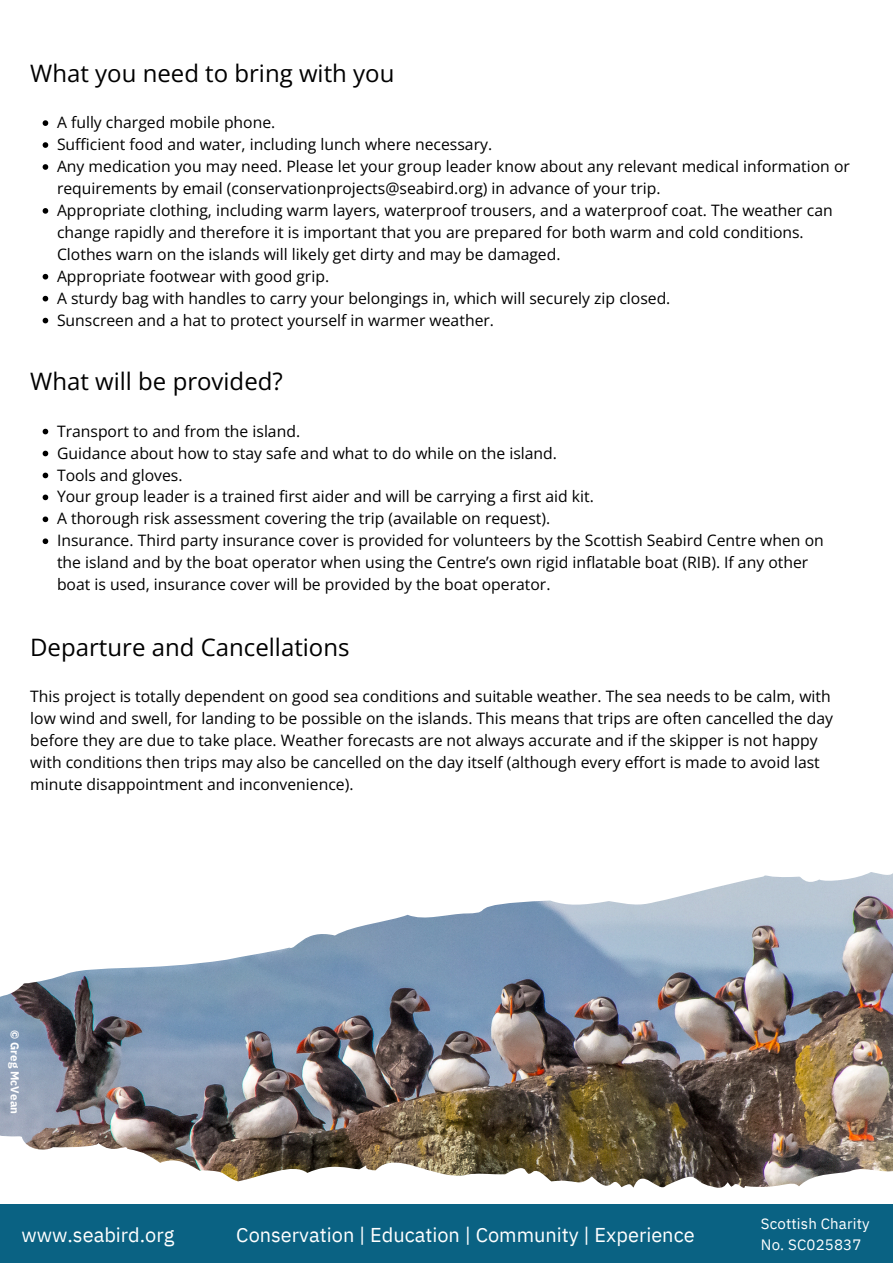
<style>
.page{position:relative;width:893px;height:1263px;background:#fff}
.page>*{position:absolute;margin:0;border:0;box-sizing:border-box;transform-origin:0 0}
.t1{font:24px "Open Sans";color:#000}
.t2{font:20.02px "IBM Plex Sans";color:#fff}
.t3{font:15.75px/21.9px "Open Sans";color:#000}
.t4{font:15px/20.9px "IBM Plex Sans";letter-spacing:.01em;color:#fff}
.t5{font:700 11.48px "IBM Plex Sans";letter-spacing:.01em;color:#fff}
</style>
<div class="page">
<div style="left:0;top:1204px;width:893px;height:59px;background:#0a6283"></div>
<svg style="left:43px;top:120px;width:5px;height:6px"></svg>
<svg style="left:43px;top:142px;width:5px;height:6px"></svg>
<svg style="left:43px;top:164px;width:5px;height:6px"></svg>
<svg style="left:43px;top:208px;width:5px;height:6px"></svg>
<svg style="left:43px;top:274px;width:5px;height:5px"></svg>
<svg style="left:43px;top:296px;width:5px;height:5px"></svg>
<svg style="left:43px;top:318px;width:5px;height:5px"></svg>
<svg style="left:43px;top:429px;width:5px;height:5px"></svg>
<svg style="left:43px;top:451px;width:5px;height:5px"></svg>
<svg style="left:43px;top:473px;width:5px;height:5px"></svg>
<svg style="left:43px;top:495px;width:5px;height:5px"></svg>
<svg style="left:43px;top:516px;width:5px;height:6px"></svg>
<svg style="left:43px;top:538px;width:5px;height:6px"></svg>
<img style="left:0;top:872px;width:893px;height:315px">
<p class="t1" style="left:30px;top:56px;width:366px">What you need to bring with you</p>
<p class="t3" style="left:57px;top:111px;width:220px">A fully charged mobile phone.</p>
<p class="t3" style="left:57px;top:133px;width:436px">Sufficient food and water, including lunch where necessary.</p>
<p class="t3" style="left:57px;top:155px;width:794px">Any medication you may need. Please let your group leader know about any relevant medical information or requirements by email (conservationprojects@seabird.org) in advance of your trip.</p>
<p class="t3" style="left:57px;top:199px;width:777px">Appropriate clothing, including warm layers, waterproof trousers, and a waterproof coat. The weather can change rapidly and therefore it is important that you are prepared for both warm and cold conditions.<br>Clothes warn on the islands will likely get dirty and may be damaged.</p>
<h1 class="t3" style="left:57px;top:265px;width:274px">Appropriate footwear with good grip.</h1>
<p class="t3" style="left:57px;top:287px;width:615px">A sturdy bag with handles to carry your belongings in, which will securely zip closed.</p>
<p class="t3" style="left:57px;top:309px;width:438px">Sunscreen and a hat to protect yourself in warmer weather.</p>
<p class="t1" style="left:30px;top:365px;width:254px">What will be provided?</p>
<p class="t3" style="left:57px;top:420px;width:245px">Transport to and from the island.</p>
<p class="t3" style="left:57px;top:441px;width:501px">Guidance about how to stay safe and what to do while on the island.</p>
<p class="t3" style="left:57px;top:463px;width:127px">Tools and gloves.</p>
<h3 class="t3" style="left:57px;top:485px;width:538px">Your group leader is a trained first aider and will be carrying a first aid kit.</h3>
<h1 class="t3" style="left:57px;top:507px;width:495px">A thorough risk assessment covering the trip (available on request).</h1>
<h3 class="t3" style="left:57px;top:529px;width:768px">Insurance. Third party insurance cover is provided for volunteers by the Scottish Seabird Centre when on the island and by the boat operator when using the Centre’s own rigid inflatable boat (RIB). If any other boat is used, insurance cover will be provided by the boat operator.</h3>
<p class="t1" style="left:30px;top:630px;width:321px">Departure and Cancellations</p>
<h2 class="t3" style="left:30px;top:685px;width:804px">This project is totally dependent on good sea conditions and suitable weather. The sea needs to be calm, with low wind and swell, for landing to be possible on the islands. This means that trips are often cancelled the day before they are due to take place. Weather forecasts are not always accurate and if the skipper is not happy with conditions then trips may also be cancelled on the day itself (although every effort is made to avoid last minute disappointment and inconvenience).</h2>
<h3 class="t5" style="left:23px;top:1030px;width:86px;rotate:90deg">© Greg McVean</h3>
<h1 class="t2" style="left:21px;top:1221px;width:154px">www.seabird.org</h1>
<p class="t4" style="left:761px;top:1213px;width:110px">Scottish Charity<br>No. SC025837</p>
<p class="t2" style="left:236px;top:1221px;width:460px">Conservation | Education | Community | Experience</p>
</div>
